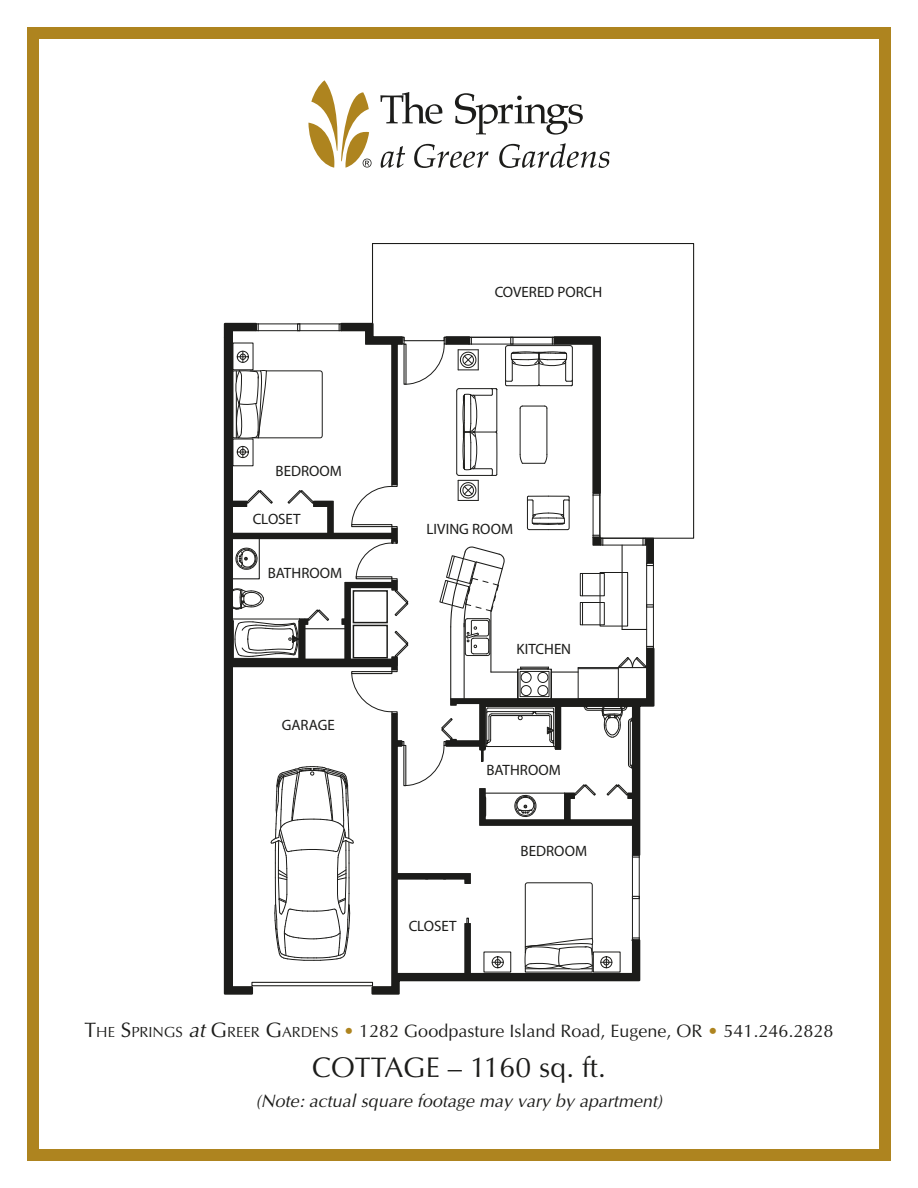
<style>
.page{position:relative;width:918px;height:1188px;background:#fff}
.page>*{position:absolute;margin:0;border:0;box-sizing:border-box;transform-origin:0 0}
.t1{font:28.5px "Optima";color:#1c1c1a}
.t2{font:18px "Optima";color:#1c1c1a}
.t3{font:italic 18px "Optima";color:#1c1c1a}
.t4{font:15px "Myriad";color:#1c1c1a}
.s1{font-size:21px}
.s2{font-size:14.7px}
.s3{font-style:italic;font-size:21px}
.s4{color:#ae841f}
</style>
<div class="page">
<div style="left:27px;top:27px;width:864px;height:1134px;border:12px solid #ae841f"></div>
<svg style="left:380px;top:92px;width:62px;height:32px"></svg>
<svg style="left:455px;top:93px;width:128px;height:42px"></svg>
<svg style="left:381px;top:146px;width:24px;height:22px"></svg>
<svg style="left:414px;top:144px;width:75px;height:24px"></svg>
<svg style="left:499px;top:143px;width:111px;height:25px"></svg>
<svg style="left:308px;top:80px;width:64px;height:88px"></svg>
<svg style="left:372px;top:243px;width:322px;height:296px"></svg>
<svg style="left:224px;top:323px;width:146px;height:672px"></svg>
<svg style="left:370px;top:970px;width:271px;height:25px"></svg>
<svg style="left:233px;top:987px;width:20px;height:1px"></svg>
<svg style="left:372px;top:987px;width:20px;height:1px"></svg>
<div style="left:251px;top:982px;width:122px;height:4px;border:1px solid #1c1c1a"></div>
<svg style="left:225px;top:322px;width:430px;height:648px"></svg>
<div style="left:353px;top:590px;width:35px;height:33px;border:1px solid #1c1c1a"></div>
<div style="left:353px;top:625px;width:35px;height:33px;border:1px solid #1c1c1a"></div>
<p class="t4" style="left:276px;top:463px;width:68px">BEDROOM</p>
<p class="t4" style="left:253px;top:512px;width:49px">CLOSET</p>
<p class="t4" style="left:268px;top:566px;width:76px">BATHROOM</p>
<p class="t4" style="left:282px;top:717px;width:55px">GARAGE</p>
<p class="t4" style="left:495px;top:285px;width:109px">COVERED PORCH</p>
<p class="t4" style="left:427px;top:522px;width:88px">LIVING ROOM</p>
<p class="t4" style="left:517px;top:642px;width:56px">KITCHEN</p>
<p class="t4" style="left:486px;top:763px;width:76px">BATHROOM</p>
<p class="t4" style="left:409px;top:919px;width:49px">CLOSET</p>
<p class="t4" style="left:521px;top:844px;width:68px">BEDROOM</p>
<p class="t2" style="left:85px;top:1021px;width:750px"><span class="s1">T</span><span class="s2">HE</span> <span class="s1">S</span><span class="s2">PRINGS</span> <span class="s3">at</span> <span class="s1">G</span> <span class="s2">REER</span> <span class="s1">G</span><span class="s2">ARDENS</span> <span class="s4">•</span> 1282 Goodpasture Island Road, Eugene, OR <span class="s4">•</span> 541.246.2828</p>
<h1 class="t1" style="left:312px;top:1050px;width:295px">COTTAGE – 1160 sq. ft.</h1>
<p class="t3" style="left:256px;top:1090px;width:408px">(Note: actual square footage may vary by apartment)</p>
</div>
